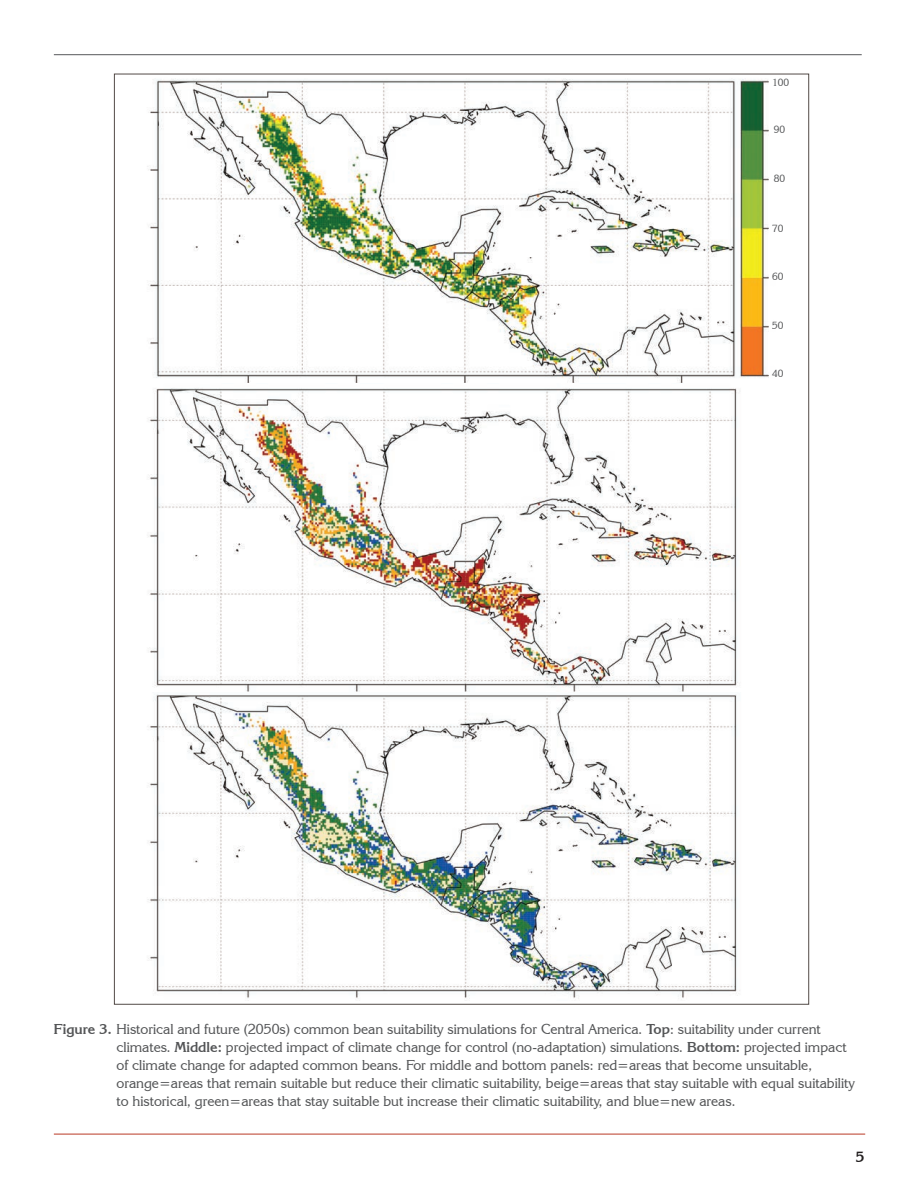
<style>
.page{position:relative;width:918px;height:1188px;background:#fff}
.page>*{position:absolute;margin:0;border:0;box-sizing:border-box;transform-origin:0 0}
.t1{font:700 15px "Korinna IT Cby BT";color:#231f20}
.t2{font:14.25px/18px "Korinna IT Cby BT";color:#545557}
.t3{font:10.35px "Korinna IT Cby BT";color:#545557}
.s1{font-weight:700}
</style>
<div class="page">
<hr style="left:54px;top:1134px;width:811px;height:1px;background:#b93825">
<hr style="left:54px;top:54px;width:808px;height:1px;background:#57585a">
<img style="left:143px;top:73px;width:658px;height:310px">
<img style="left:147px;top:388px;width:593px;height:611px">
<p class="t3" style="left:772px;top:76px;width:19px">100</p>
<p class="t3" style="left:774px;top:124px;width:13px">90</p>
<p class="t3" style="left:774px;top:172px;width:13px">80</p>
<p class="t3" style="left:772px;top:222px;width:13px">70</p>
<p class="t3" style="left:772px;top:270px;width:13px">60</p>
<p class="t3" style="left:772px;top:319px;width:13px">50</p>
<p class="t3" style="left:772px;top:367px;width:13px">40</p>
<p class="t2" style="left:117px;top:1020px;width:740px;text-indent:-63px"><span class="s1">Figure 3.</span> Historical and future (2050s) common bean suitability simulations for Central America. <span class="s1">Top</span>: suitability under current climates. <span class="s1">Middle:</span> projected impact of climate change for control (no-adaptation) simulations. <span class="s1">Bottom:</span> projected impact of climate change for adapted common beans. For middle and bottom panels: red=areas that become unsuitable, orange=areas that remain suitable but reduce their climatic suitability, beige=areas that stay suitable with equal suitability to historical, green=areas that stay suitable but increase their climatic suitability, and blue=new areas.</p>
<p class="t1" style="left:856px;top:1148px;width:10px">5</p>
</div>
